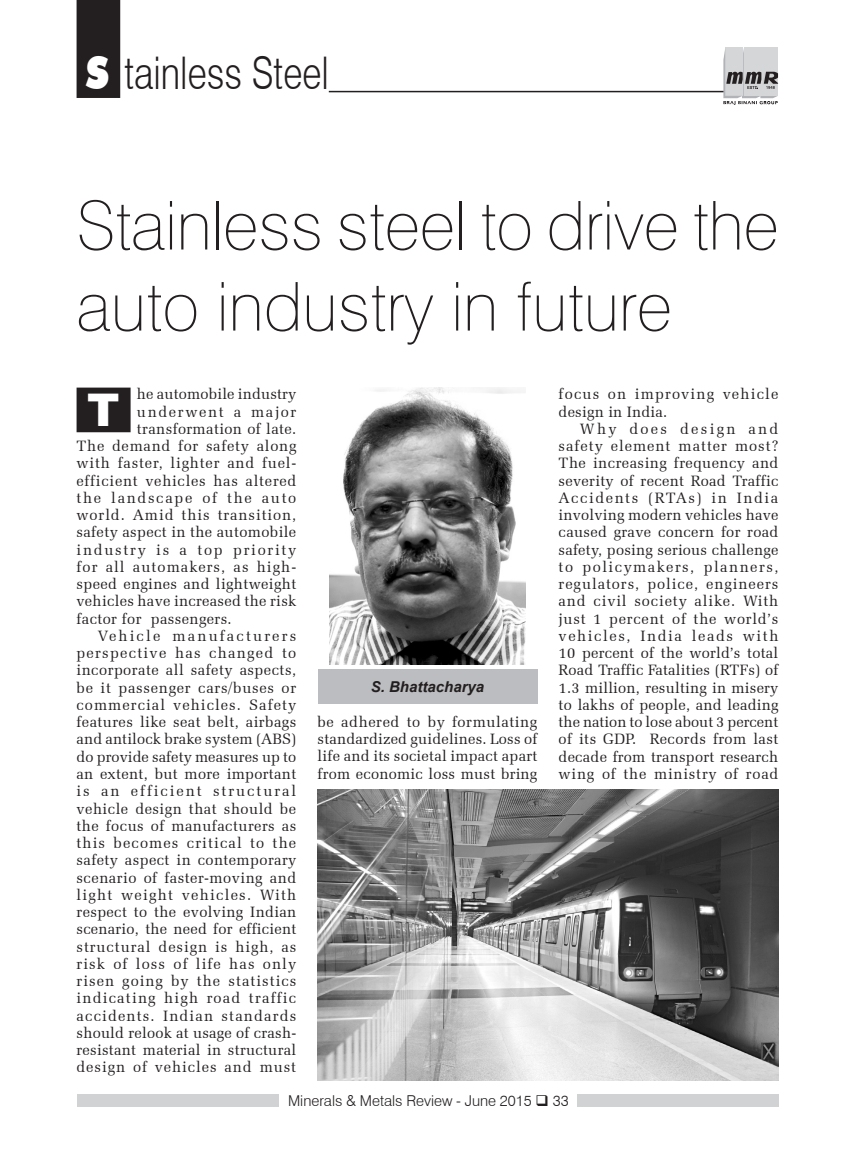
<style>
.page{position:relative;width:855px;height:1153px;background:#fff}
.page>*{position:absolute;margin:0;border:0;box-sizing:border-box;transform-origin:0 0}
.Heading{font:100 67.5px/81px "Swiss 721 BT";letter-spacing:-.005em;color:#231f20}
.t1{font:300 45px "Swiss 721 BT";color:#231f20;scale:.8 1}
.t2{font:900 45px "Arial";color:#fff}
.Matter{font:15px/17.2px "Zapf Elliptical 711 BT";letter-spacing:.025em;color:#231f20;text-align:justify}
.Matter-2{font:15px "Zapf Elliptical 711 BT";letter-spacing:.05em;color:#231f20}
.Matter-3{font:15px/17.2px "Zapf Elliptical 711 BT";letter-spacing:.08em;color:#231f20}
.Matter-4{font:15px "Zapf Elliptical 711 BT";letter-spacing:.11em;color:#231f20}
.t3{font:300 15px "Swiss 721 BT";color:#231f20}
.Matter-5{font:15px "Zapf Elliptical 711 BT";letter-spacing:.055em;color:#231f20}
.Matter-6{font:15px "Zapf Elliptical 711 BT";letter-spacing:.06em;color:#231f20}
.Matter-7{font:15px "Zapf Elliptical 711 BT";letter-spacing:.07em;color:#231f20}
.Matter-8{font:15px "Zapf Elliptical 711 BT";letter-spacing:.115em;color:#231f20}
.t4{font:italic 700 15px "Arial";color:#231f20}
.s1{font-family:"Futura BT";font-weight:900;color:#fff}
</style>
<div class="page">
<div style="left:77px;top:1px;width:42px;height:96px;background:#231f20"></div>
<div style="left:77px;top:0;width:43px;height:98px;border:2px solid #231f20"></div>
<hr style="left:329px;top:91px;width:395px;height:1px;background:#231f20">
<svg style="left:723px;top:48px;width:55px;height:57px;background:#b9b9bb"></svg>
<div style="left:77px;top:1094px;width:701px;height:13px;background:#d1d2d4"></div>
<div style="left:279px;top:1093px;width:298px;height:15px;background:#fff"></div>
<div style="left:77px;top:388px;width:53px;height:43px;background:#231f20"></div>
<div style="left:77px;top:387px;width:54px;height:45px;border:2px solid #231f20"></div>
<div style="left:317px;top:669px;width:220px;height:34px;background:#bcbdc0"></div>
<img style="left:330px;top:388px;width:195px;height:276px">
<img style="left:317px;top:789px;width:461px;height:291px">
<h2 class="t1" style="left:86px;top:46px;width:305px"><span class="s1">S</span> tainless Steel</h2>
<p class="Heading" style="left:77px;top:184px;width:704px">Stainless steel to drive the auto industry in future</p>
<p class="t2" style="left:87px;top:377px;width:34px">T</p>
<p class="Matter-3" style="left:558px;top:385px;width:221px">focus on improving vehicle design in India.</p>
<p class="Matter" style="left:558px;top:420px;width:221px;text-indent:21px">Why does design and safety element matter most?<br>The increasing frequency and severity of recent Road Traffic Accidents (RTAs) in India involving modern vehicles have caused grave concern for road safety, posing serious challenge to policymakers, planners, regulators, police, engineers and civil society alike. With just 1 percent of the world’s vehicles, India leads with 10 percent of the world’s total Road Traffic Fatalities (RTFs) of 1.3 million, resulting in misery to lakhs of people, and leading the nation to lose about 3 percent of its GDP. Records from last decade from transport research wing of the ministry of road</p>
<p class="Matter" style="left:137px;top:385px;width:161px">he automobile industry</p>
<p class="Matter-4" style="left:137px;top:402px;width:161px">underwent a major</p>
<p class="Matter" style="left:137px;top:420px;width:161px">transformation of late.</p>
<p class="Matter-2" style="left:77px;top:437px;width:221px">The demand for safety along</p>
<p class="Matter-5" style="left:77px;top:454px;width:221px">with faster, lighter and fuel-</p>
<p class="Matter-2" style="left:77px;top:471px;width:221px">efficient vehicles has altered</p>
<p class="Matter-4" style="left:77px;top:489px;width:221px">the landscape of the auto</p>
<p class="Matter-6" style="left:77px;top:506px;width:221px">world. Amid this transition,</p>
<p class="Matter" style="left:77px;top:523px;width:221px">safety aspect in the automobile</p>
<p class="Matter-8" style="left:77px;top:540px;width:221px">industry is a top priority</p>
<p class="Matter-7" style="left:77px;top:558px;width:221px">for all automakers, as high-</p>
<p class="Matter" style="left:77px;top:575px;width:221px">speed engines and lightweight</p>
<p class="Matter" style="left:77px;top:592px;width:221px">vehicles have increased the risk</p>
<p class="Matter" style="left:77px;top:609px;width:157px">factor for passengers.</p>
<p class="Matter" style="left:77px;top:627px;width:221px;text-indent:21px">Vehicle manufacturers perspective has changed to incorporate all safety aspects, be it passenger cars/buses or commercial vehicles. Safety features like seat belt, airbags and antilock brake system (ABS) do provide safety measures up to an extent, but more important is an efficient structural vehicle design that should be the focus of manufacturers as this becomes critical to the safety aspect in contemporary scenario of faster-moving and light weight vehicles. With respect to the evolving Indian scenario, the need for efficient structural design is high, as risk of loss of life has only risen going by the statistics indicating high road traffic accidents. Indian standards should relook at usage of crash&shy;resistant material in structural design of vehicles and must</p>
<p class="t4" style="left:371px;top:676px;width:115px">S. Bhattacharya</p>
<p class="Matter" style="left:317px;top:713px;width:221px">be adhered to by formulating standardized guidelines. Loss of life and its societal impact apart from economic loss must bring</p>
<p class="t3" style="left:288px;top:1090px;width:282px">Minerals &amp; Metals Review - June 2015 ❑ 33</p>
</div>
